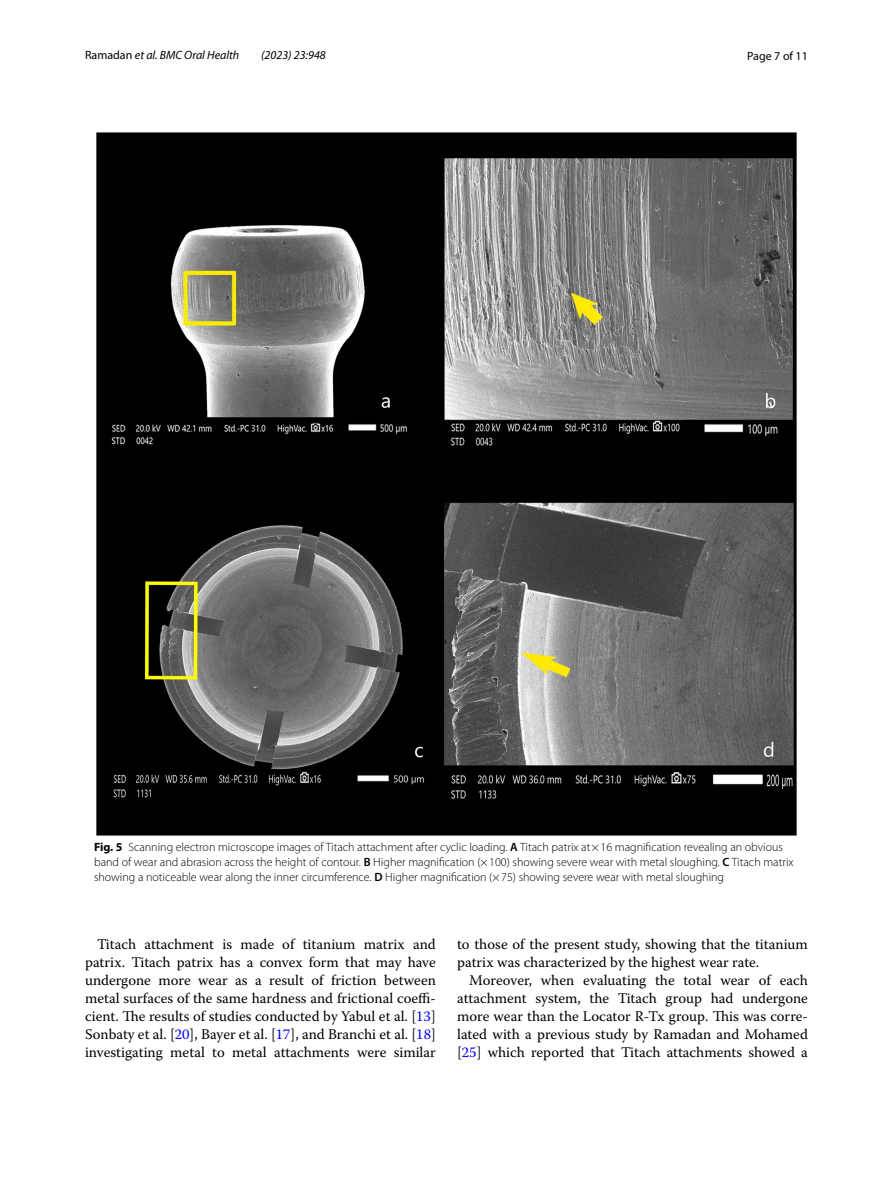
<style>
.page{position:relative;width:893px;height:1187px;background:#fff}
.page>*{position:absolute;margin:0;border:0;box-sizing:border-box;transform-origin:0 0}
.t1{font:14.7px/18px "Warnock Pro";color:#000;text-align:justify}
.t2{font:300 12px/15px "Myriad Pro";color:#000}
.t3{font:italic 12px "Myriad Pro";color:#000}
.t4{font:12px "Myriad Pro";color:#000}
.s1{font-style:normal}
.s2{font-weight:700}
.s3{font-weight:600}
.s4{color:#00f}
</style>
<div class="page">
<img style="left:96px;top:133px;width:701px;height:702px">
<p class="t3" style="left:85px;top:48px;width:156px"><span class="s1">Ramadan</span> et al. BMC Oral Health</p>
<p class="t3" style="left:261px;top:48px;width:66px">(2023) 23:948</p>
<p class="t4" style="left:747px;top:48px;width:62px">Page 7 of 11</p>
<p class="t2" style="left:94px;top:839px;width:701px"><span class="s2">Fig. 5</span> Scanning electron microscope images of Titach attachment after cyclic loading. <span class="s3">A</span> Titach patrix at×16 magnification revealing an obvious band of wear and abrasion across the height of contour. <span class="s3">B</span> Higher magnification (×100) showing severe wear with metal sloughing. <span class="s3">C</span> Titach matrix showing a noticeable wear along the inner circumference. <span class="s3">D</span> Higher magnification (×75) showing severe wear with metal sloughing</p>
<p class="t1" style="left:85px;top:935px;width:352px;text-indent:12px">Titach attachment is made of titanium matrix and patrix. Titach patrix has a convex form that may have undergone more wear as a result of friction between metal surfaces of the same hardness and frictional coeffi&shy;cient. The results of studies conducted by Yabul et al. [<span class="s4">13</span>] Sonbaty et al. [<span class="s4">20</span>], Bayer et al. [<span class="s4">17</span>], and Branchi et al. [<span class="s4">18</span>] investigating metal to metal attachments were similar</p>
<p class="t1" style="left:457px;top:935px;width:352px">to those of the present study, showing that the titanium patrix was characterized by the highest wear rate.</p>
<p class="t1" style="left:457px;top:971px;width:352px;text-indent:12px">Moreover, when evaluating the total wear of each attachment system, the Titach group had undergone more wear than the Locator R-Tx group. This was corre&shy;lated with a previous study by Ramadan and Mohamed [<span class="s4">25</span>] which reported that Titach attachments showed a</p>
</div>
